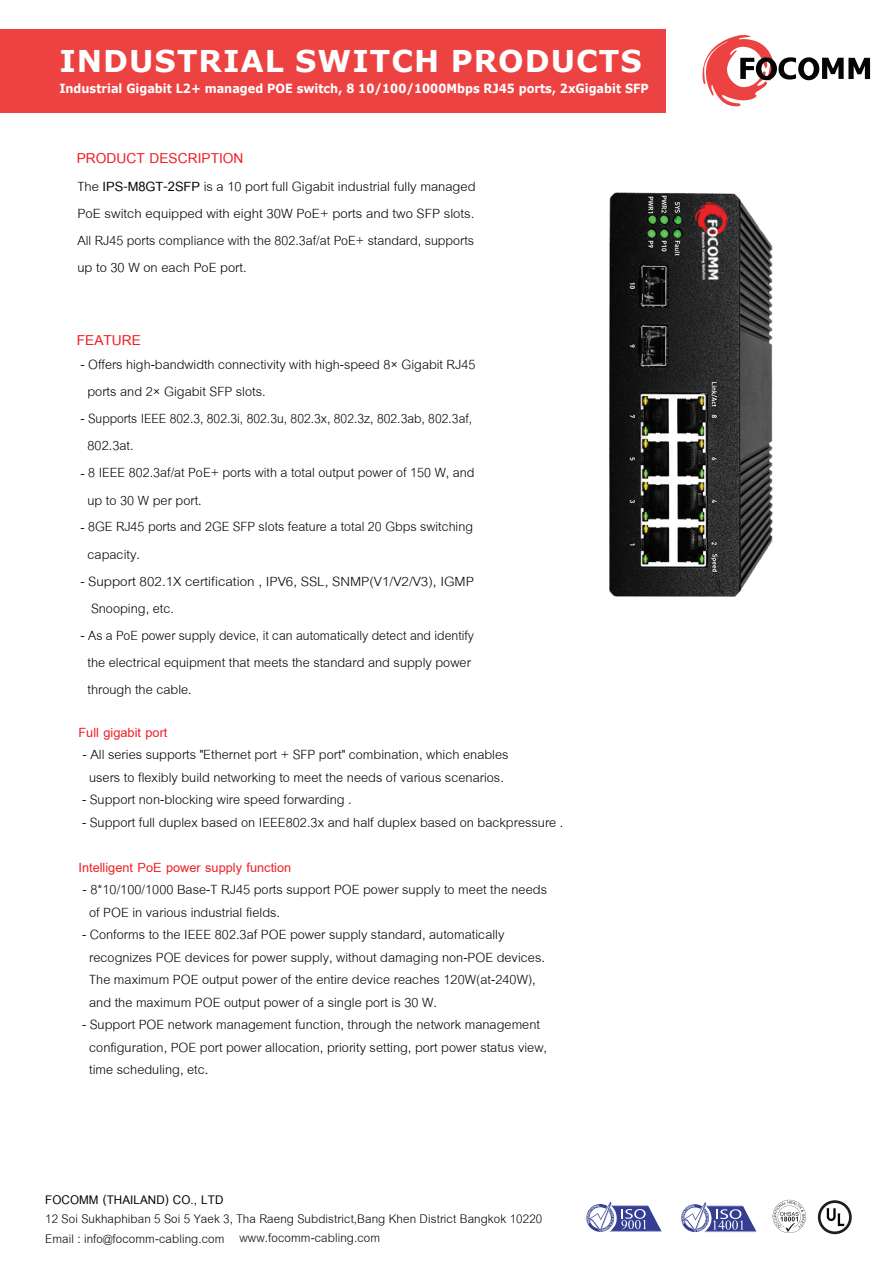
<style>
.page{position:relative;width:893px;height:1263px;background:#fff}
.page>*{position:absolute;margin:0;border:0;box-sizing:border-box;transform-origin:0 0}
.t1{font:700 30px "Verdana";letter-spacing:.035em;color:#fff}
.t2{font:700 21px "Cordia New";color:#ed1d23}
.t3{font:19.5px/27px "Cordia New";color:#040503}
.t4{font:700 19.5px "Cordia New";color:#ee1f23}
.t5{font:18.3px/19.5px "Cordia New";letter-spacing:.005em;color:#040503}
.t6{font:700 18.3px "Cordia New";letter-spacing:.005em;color:#040503}
.t7{font:700 12.6px "Verdana";color:#fff;scale:.9 1}
.s1{font-weight:700}
</style>
<div class="page">
<div style="left:0;top:29px;width:666px;height:83px;background:#ec4342"></div>
<svg style="left:586px;top:1202px;width:76px;height:30px"></svg>
<svg style="left:681px;top:1202px;width:76px;height:30px"></svg>
<svg style="left:773px;top:1200px;width:33px;height:33px"></svg>
<svg style="left:818px;top:1200px;width:34px;height:34px"></svg>
<svg style="left:702px;top:35px;width:168px;height:72px"></svg>
<img style="left:610px;top:192px;width:162px;height:404px">
<h1 class="t1" style="left:59px;top:40px;width:584px">INDUSTRIAL SWITCH PRODUCTS</h1>
<p class="t7" style="left:59px;top:79px;width:656px">Industrial Gigabit L2+ managed POE switch, 8 10/100/1000Mbps RJ45 ports, 2xGigabit SFP</p>
<p class="t2" style="left:77px;top:146px;width:168px">PRODUCT DESCRIPTION</p>
<p class="t3" style="left:77px;top:174px;width:400px;text-align:justify">The <span class="s1">IPS-M8GT-2SFP</span> is a 10 port full Gigabit industrial fully managed PoE switch equipped with eight 30W PoE+ ports and two SFP slots.<br>All RJ45 ports compliance with the 802.3af/at PoE+ standard, supports up to 30 W on each PoE port.</p>
<p class="t2" style="left:77px;top:328px;width:66px">FEATURE</p>
<p class="t3" style="left:87px;top:352px;width:389px;text-indent:-7px">- Offers high-bandwidth connectivity with high-speed 8× Gigabit RJ45 ports and 2× Gigabit SFP slots.</p>
<p class="t3" style="left:87px;top:406px;width:386px;text-indent:-7px">- Supports IEEE 802.3, 802.3i, 802.3u, 802.3x, 802.3z, 802.3ab, 802.3af,<br>802.3at.</p>
<p class="t3" style="left:87px;top:460px;width:389px;text-indent:-7px">- 8 IEEE 802.3af/at PoE+ ports with a total output power of 150 W, and up to 30 W per port.</p>
<p class="t3" style="left:87px;top:514px;width:387px;text-indent:-7px">- 8GE RJ45 ports and 2GE SFP slots feature a total 20 Gbps switching capacity.</p>
<p class="t3" style="left:91px;top:568px;width:384px;text-indent:-11px">- Support 802.1X certification , IPV6, SSL, SNMP(V1/V2/V3), IGMP<br>Snooping, etc.</p>
<p class="t3" style="left:87px;top:622px;width:388px;text-indent:-7px">- As a PoE power supply device, it can automatically detect and identify the electrical equipment that meets the standard and supply power through the cable.</p>
<p class="t4" style="left:78px;top:720px;width:90px">Full gigabit port</p>
<p class="t3" style="left:83px;top:744px;width:427px;line-height:22.5px;text-align:center">- All series supports "Ethernet port + SFP port" combination, which enables users to flexibly build networking to meet the needs of various scenarios.</p>
<p class="t3" style="left:82px;top:787px;width:271px">- Support non-blocking wire speed forwarding .</p>
<p class="t3" style="left:82px;top:809px;width:483px">- Support full duplex based on IEEE802.3x and half duplex based on backpressure .</p>
<p class="t4" style="left:78px;top:855px;width:214px">Intelligent PoE power supply function</p>
<p class="t3" style="left:89px;top:879px;width:459px;line-height:22.5px;text-indent:-7px">- 8*10/100/1000 Base-T RJ45 ports support POE power supply to meet the needs of POE in various industrial fields.</p>
<p class="t3" style="left:89px;top:924px;width:457px;line-height:22.5px;text-indent:-7px">- Conforms to the IEEE 802.3af POE power supply standard, automatically recognizes POE devices for power supply, without damaging non-POE devices.<br>The maximum POE output power of the entire device reaches 120W(at-240W), and the maximum POE output power of a single port is 30 W.</p>
<p class="t3" style="left:89px;top:1014px;width:459px;line-height:22.5px;text-indent:-7px">- Support POE network management function, through the network management configuration, POE port power allocation, priority setting, port power status view, time scheduling, etc<span class="s1">.</span></p>
<p class="t6" style="left:45px;top:1188px;width:180px">FOCOMM (THAILAND) CO., LTD</p>
<p class="t5" style="left:45px;top:1209px;width:499px">12 Soi Sukhaphiban 5 Soi 5 Yaek 3, Tha Raeng Subdistrict,Bang Khen District Bangkok 10220<br>Email : info@focomm-cabling.com</p>
<p class="t5" style="left:239px;top:1228px;width:142px">www.focomm-cabling.com</p>
</div>
